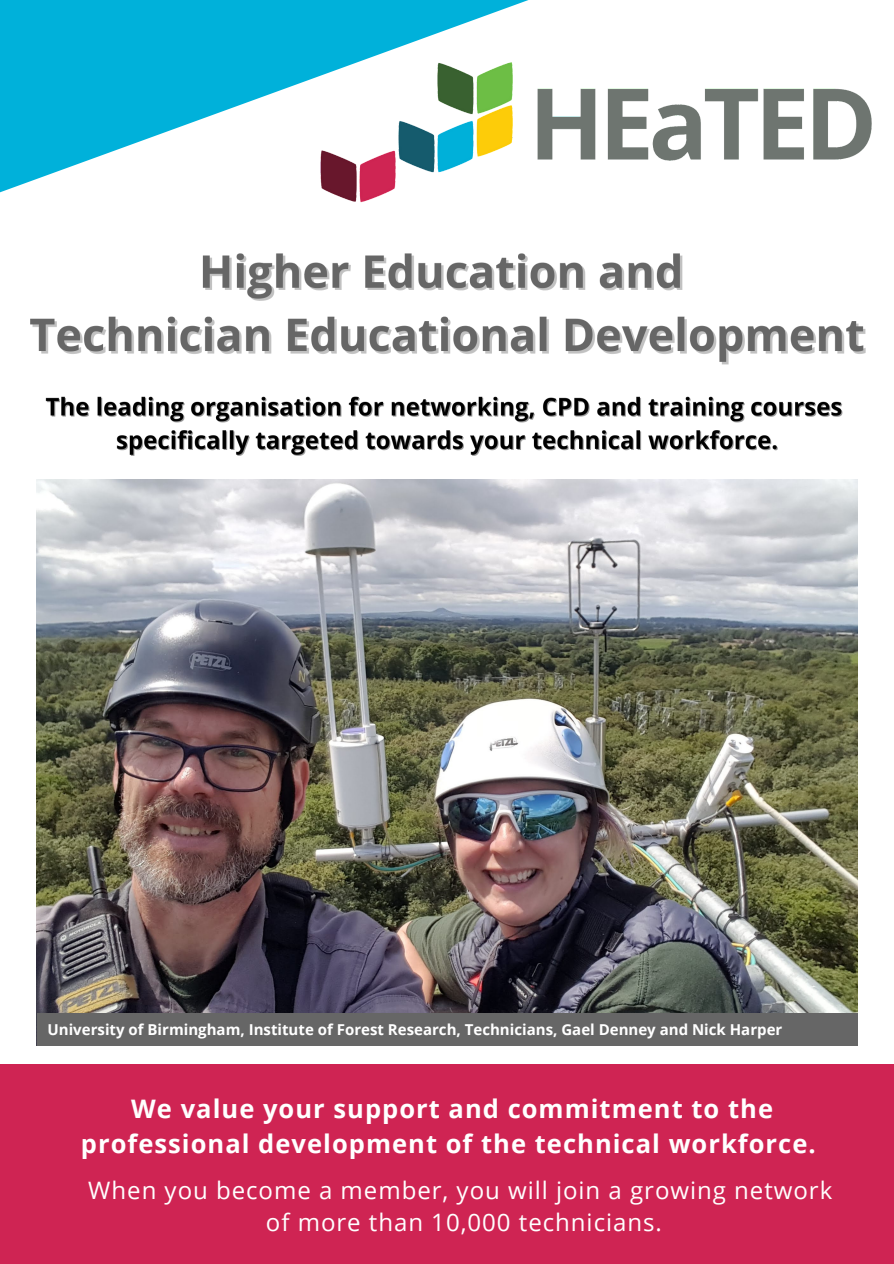
<style>
.page{position:relative;width:894px;height:1264px;background:#fff}
.page>*{position:absolute;margin:0;border:0;box-sizing:border-box;transform-origin:0 0}
.t1{font:700 25.5px/35px "Open Sans";letter-spacing:.04em;color:#fff;text-align:center}
.t2{font:24px "Open Sans";letter-spacing:.04em;color:#fff}
.t3{font:700 15px "Open Sans";color:#fff}
</style>
<div class="page">
<svg style="left:0;top:0;width:529px;height:193px;fill:#00b1da"></svg>
<img style="left:294px;top:41px;width:578px;height:162px">
<div style="left:0;top:1064px;width:893px;height:199px;background:#cf2453"></div>
<img style="left:37px;top:479px;width:820px;height:533px">
<div style="left:37px;top:1012px;width:820px;height:33px;background:#666"></div>
<img style="left:30px;top:253px;width:836px;height:112px">
<img style="left:46px;top:396px;width:797px;height:60px">
<p class="t3" style="left:47px;top:1018px;width:736px">University of Birmingham, Institute of Forest Research, Technicians, Gael Denney and Nick Harper</p>
<p class="t1" style="left:81px;top:1090px;width:736px">We value your support and commitment to the professional development of the technical workforce.</p>
<p class="t2" style="left:88px;top:1172px;width:745px">When you become a member, you will join a growing network</p>
<p class="t2" style="left:266px;top:1205px;width:397px">of more than 10,000 technicians.</p>
</div>
